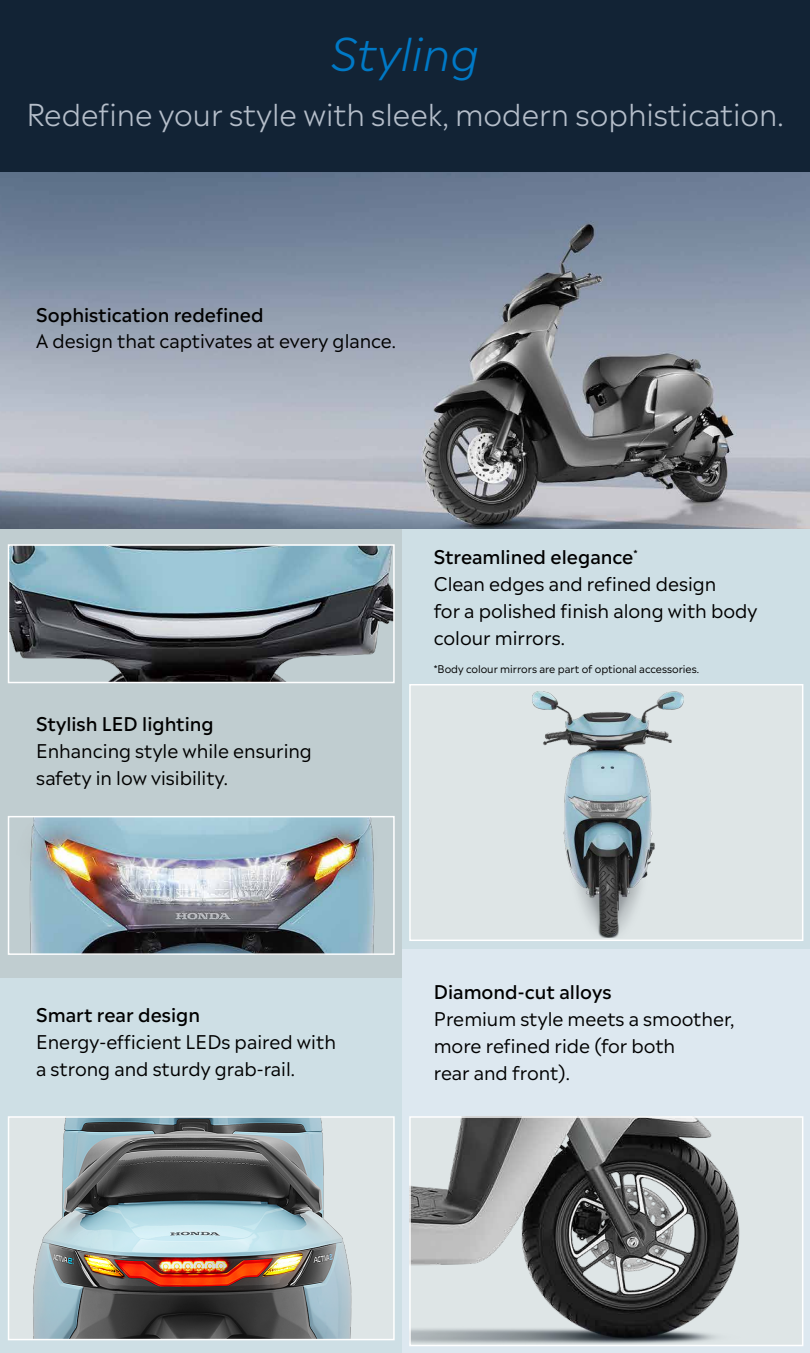
<style>
.page{position:relative;width:810px;height:1353px;background:#fff}
.page>*{position:absolute;margin:0;border:0;box-sizing:border-box;transform-origin:0 0}
.t1{font:italic 300 45px "Madera";color:#0079c6}
.t2{font:300 30px "Madera";color:#b5beca}
.t3{font:18.75px/26.9px "Madera";color:#000}
.t4{font:500 18.75px "Madera";color:#000}
.t5{font:10.5px "Madera";color:#000}
.s1{font-weight:500}
</style>
<div class="page">
<img style="left:0;top:171px;width:810px;height:358px">
<div style="left:0;top:529px;width:402px;height:449px;background:#c0cdd0"></div>
<div style="left:0;top:978px;width:402px;height:375px;background:#cedfe5"></div>
<div style="left:402px;top:909px;width:408px;height:444px;background:#dde8f0"></div>
<img style="left:11px;top:1119px;width:381px;height:218px">
<div style="left:8px;top:1116px;width:387px;height:224px;border:2px solid #fff"></div>
<img style="left:11px;top:547px;width:381px;height:133px">
<div style="left:8px;top:544px;width:387px;height:139px;border:2px solid #fff"></div>
<img style="left:30px;top:819px;width:345px;height:133px">
<div style="left:8px;top:816px;width:387px;height:139px;border:2px solid #fff"></div>
<img style="left:412px;top:1119px;width:329px;height:224px">
<div style="left:409px;top:1116px;width:394px;height:230px;border:2px solid #fff"></div>
<div style="left:0;top:0;width:810px;height:171px;background:#122335"></div>
<div style="left:402px;top:529px;width:408px;height:419px;background:#cedfe5"></div>
<div style="left:410px;top:685px;width:393px;height:255px;background:#dee5e6"></div>
<img style="left:533px;top:691px;width:151px;height:246px">
<div style="left:409px;top:684px;width:394px;height:257px;border:2px solid #fff"></div>
<h1 class="t1" style="left:331px;top:16px;width:150px">Styling</h1>
<h2 class="t2" style="left:26px;top:89px;width:759px">Redefine your style with sleek, modern sophistication.</h2>
<p class="t4" style="left:36px;top:298px;width:229px">Sophistication redefined</p>
<p class="t3" style="left:36px;top:325px;width:361px">A design that captivates at every glance.</p>
<p class="t4" style="left:36px;top:707px;width:179px">Stylish LED lighting</p>
<p class="t3" style="left:36px;top:735px;width:277px">Enhancing style while ensuring safety in low visibility.</p>
<p class="t4" style="left:36px;top:998px;width:165px">Smart rear design</p>
<p class="t3" style="left:36px;top:1026px;width:301px">Energy-efficient LEDs paired with a strong and sturdy grab-rail.</p>
<p class="t3" style="left:434px;top:541px;width:325px"><span class="s1">Streamlined elegance</span><sup>*<br></sup>Clean edges and refined design<br>for a polished finish along with body colour mirrors.</p>
<p class="t5" style="left:434px;top:660px;width:267px">*Body colour mirrors are part of optional accessories.</p>
<p class="t4" style="left:434px;top:975px;width:179px">Diamond-cut alloys</p>
<p class="t3" style="left:434px;top:1003px;width:302px">Premium style meets a smoother, more refined ride (for both<br>rear and front).</p>
</div>
